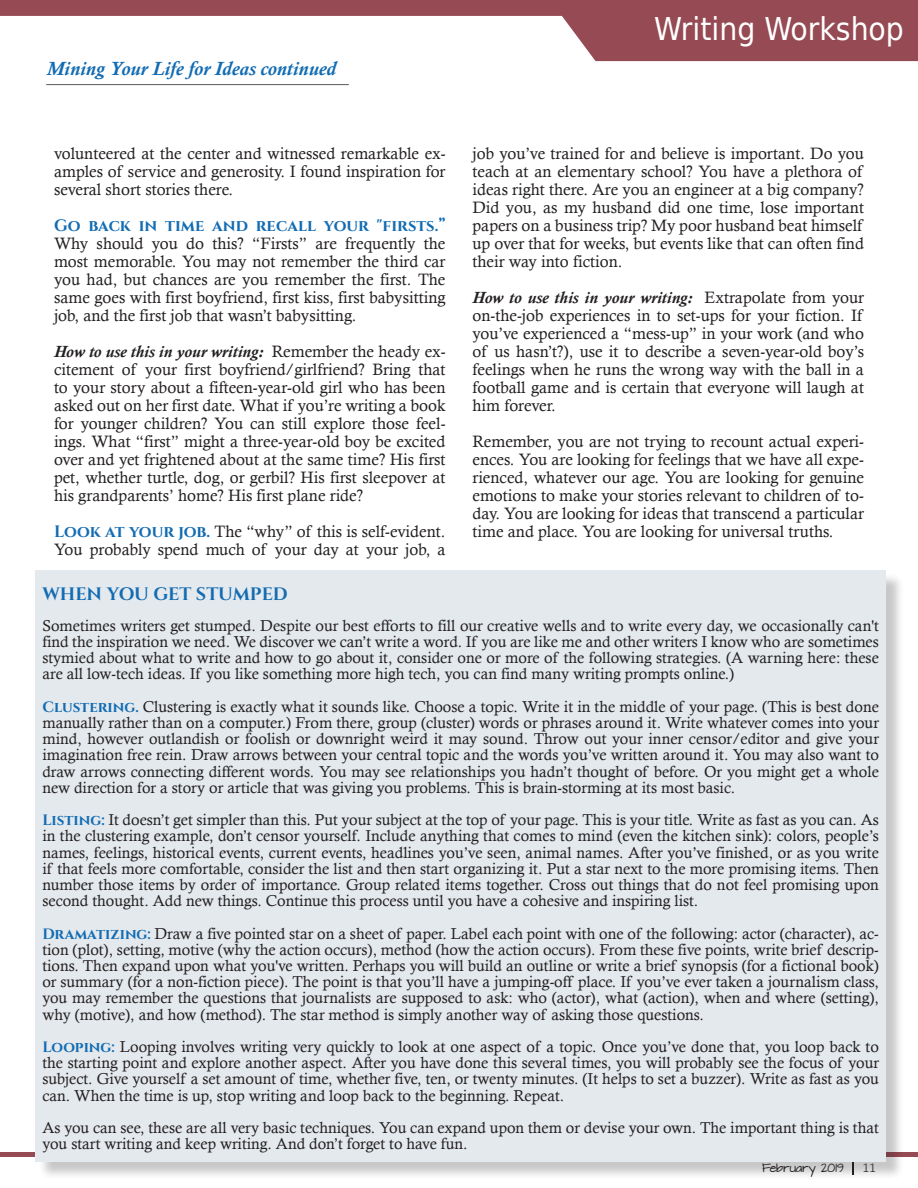
<style>
.page{position:relative;width:918px;height:1188px;background:#fff}
.page>*{position:absolute;margin:0;border:0;box-sizing:border-box;transform-origin:0 0}
.t1{font:31.5px "DejaVu Sans Condensed";color:#fff}
.t2{font:italic 700 19.5px "Calisto";color:#126cb3}
.At_Presstime_Paragra{font:700 18px "Cinzel";color:#126cb3}
.At_Presstime_Paragra-2{font:16.5px/18px "Calisto";color:#231f20;text-align:justify}
.At_Presstime_Paragra-3{font:15.75px/16.2px "Calisto";color:#231f20;text-align:justify}
.t3{font:300 13.5px "Calibri";color:#231f20}
.t4{font:10.2px "Architects Daughter";color:#231f20}
.s1{font-family:"Cinzel";font-weight:700;color:#126cb3}
.s2{font-weight:700;font-style:italic}
.s3{font-family:"Cinzel";font-weight:700;font-size:15px;color:#126cb3}
</style>
<div class="page">
<svg style="left:0;top:0;width:918px;height:61px;fill:#964a53"></svg>
<hr style="left:0;top:1153px;width:918px;height:4px;background:#964a53">
<hr style="left:46px;top:84px;width:303px;height:1px;background:#57585a">
<div style="left:38px;top:573px;width:867px;height:607px;background:#231f20;opacity:.25"></div>
<div style="left:36px;top:570px;width:850px;height:592px;background:#e4e9ed"></div>
<p class="t2" style="left:47px;top:57px;width:291px">Mining Your Life for Ideas continued</p>
<p class="t1" style="left:654px;top:3px;width:251px">Writing Workshop</p>
<p class="At_Presstime_Paragra-2" style="left:54px;top:144px;width:393px">volunteered at the center and witnessed remarkable ex&shy;amples of service and generosity. I found inspiration for several short stories there.</p>
<p class="At_Presstime_Paragra-2" style="left:54px;top:216px;width:393px"><span class="s1">Go back in time and recall your "firsts.” </span>Why should you do this? “Firsts” are frequently the most memorable. You may not remember the third car you had, but chances are you remember the first. The same goes with first boyfriend, first kiss, first babysitting job, and the first job that wasn’t babysitting.</p>
<p class="At_Presstime_Paragra-2" style="left:54px;top:342px;width:393px"><span class="s2">How to use this in your writing:</span> Remember the heady ex&shy;citement of your first boyfriend/girlfriend? Bring that to your story about a fifteen-year-old girl who has been asked out on her first date. What if you’re writing a book for younger children? You can still explore those feel&shy;ings. What “first” might a three-year-old boy be excited over and yet frightened about at the same time? His first pet, whether turtle, dog, or gerbil? His first sleepover at his grandparents’ home? His first plane ride?</p>
<p class="At_Presstime_Paragra-2" style="left:54px;top:522px;width:393px"><span class="s1">Look at your job.</span> The “why” of this is self-evident.<br>You probably spend much of your day at your job, a</p>
<p class="At_Presstime_Paragra-2" style="left:472px;top:144px;width:393px">job you’ve trained for and believe is important. Do you teach at an elementary school? You have a plethora of ideas right there. Are you an engineer at a big company?<br>Did you, as my husband did one time, lose important papers on a business trip? My poor husband beat himself up over that for weeks, but events like that can often find their way into fiction.</p>
<p class="At_Presstime_Paragra-2" style="left:472px;top:288px;width:393px"><span class="s2">How to use this in your writing:</span> Extrapolate from your on-the-job experiences in to set-ups for your fiction. If you’ve experienced a “mess-up” in your work (and who of us hasn’t?), use it to describe a seven-year-old boy’s feelings when he runs the wrong way with the ball in a football game and is certain that everyone will laugh at him forever.</p>
<p class="At_Presstime_Paragra-2" style="left:472px;top:432px;width:393px">Remember, you are not trying to recount actual experi&shy;ences. You are looking for feelings that we have all expe&shy;rienced, whatever our age. You are looking for genuine emotions to make your stories relevant to children of to&shy;day. You are looking for ideas that transcend a particular time and place. You are looking for universal truths.</p>
<p class="At_Presstime_Paragra" style="left:42px;top:583px;width:247px">WHEN YOU GET STUMPED</p>
<p class="At_Presstime_Paragra-3" style="left:42px;top:617px;width:838px">Sometimes writers get stumped. Despite our best efforts to fill our creative wells and to write every day, we occasionally can't find the inspiration we need. We discover we can’t write a word. If you are like me and other writers I know who are sometimes stymied about what to write and how to go about it, consider one or more of the following strategies. (A warning here: these are all low-tech ideas. If you like something more high tech, you can find many writing prompts online.)</p>
<p class="At_Presstime_Paragra-3" style="left:42px;top:698px;width:838px"><span class="s3">Clustering.</span> Clustering is exactly what it sounds like. Choose a topic. Write it in the middle of your page. (This is best done manually rather than on a computer.) From there, group (cluster) words or phrases around it. Write whatever comes into your mind, however outlandish or foolish or downright weird it may sound. Throw out your inner censor/editor and give your imagination free rein. Draw arrows between your central topic and the words you’ve written around it. You may also want to draw arrows connecting different words. You may see relationships you hadn’t thought of before. Or you might get a whole new direction for a story or article that was giving you problems. This is brain-storming at its most basic.</p>
<p class="At_Presstime_Paragra-3" style="left:42px;top:812px;width:838px"><span class="s3">Listing:</span> It doesn’t get simpler than this. Put your subject at the top of your page. This is your title. Write as fast as you can. As in the clustering example, don’t censor yourself. Include anything that comes to mind (even the kitchen sink): colors, people’s names, feelings, historical events, current events, headlines you’ve seen, animal names. After you’ve finished, or as you write if that feels more comfortable, consider the list and then start organizing it. Put a star next to the more promising items. Then number those items by order of importance. Group related items together. Cross out things that do not feel promising upon second thought. Add new things. Continue this process until you have a cohesive and inspiring list.</p>
<p class="At_Presstime_Paragra-3" style="left:42px;top:925px;width:838px"><span class="s3">Dramatizing:</span> Draw a five pointed star on a sheet of paper. Label each point with one of the following: actor (character), ac&shy;tion (plot), setting, motive (why the action occurs), method (how the action occurs). From these five points, write brief descrip&shy;tions. Then expand upon what you've written. Perhaps you will build an outline or write a brief synopsis (for a fictional book) or summary (for a non-fiction piece). The point is that you’ll have a jumping-off place. If you’ve ever taken a journalism class, you may remember the questions that journalists are supposed to ask: who (actor), what (action), when and where (setting), why (motive), and how (method). The star method is simply another way of asking those questions.</p>
<p class="At_Presstime_Paragra-3" style="left:42px;top:1038px;width:838px"><span class="s3">Looping:</span> Looping involves writing very quickly to look at one aspect of a topic. Once you’ve done that, you loop back to the starting point and explore another aspect. After you have done this several times, you will probably see the focus of your subject. Give yourself a set amount of time, whether five, ten, or twenty minutes. (It helps to set a buzzer). Write as fast as you can. When the time is up, stop writing and loop back to the beginning. Repeat.</p>
<p class="At_Presstime_Paragra-3" style="left:42px;top:1119px;width:838px">As you can see, these are all very basic techniques. You can expand upon them or devise your own. The important thing is that you start writing and keep writing. And don’t forget to have fun.</p>
<p class="t4" style="left:762px;top:1161px;width:83px">February 2019</p>
<p class="t3" style="left:862px;top:1159px;width:15px">11</p>
</div>
